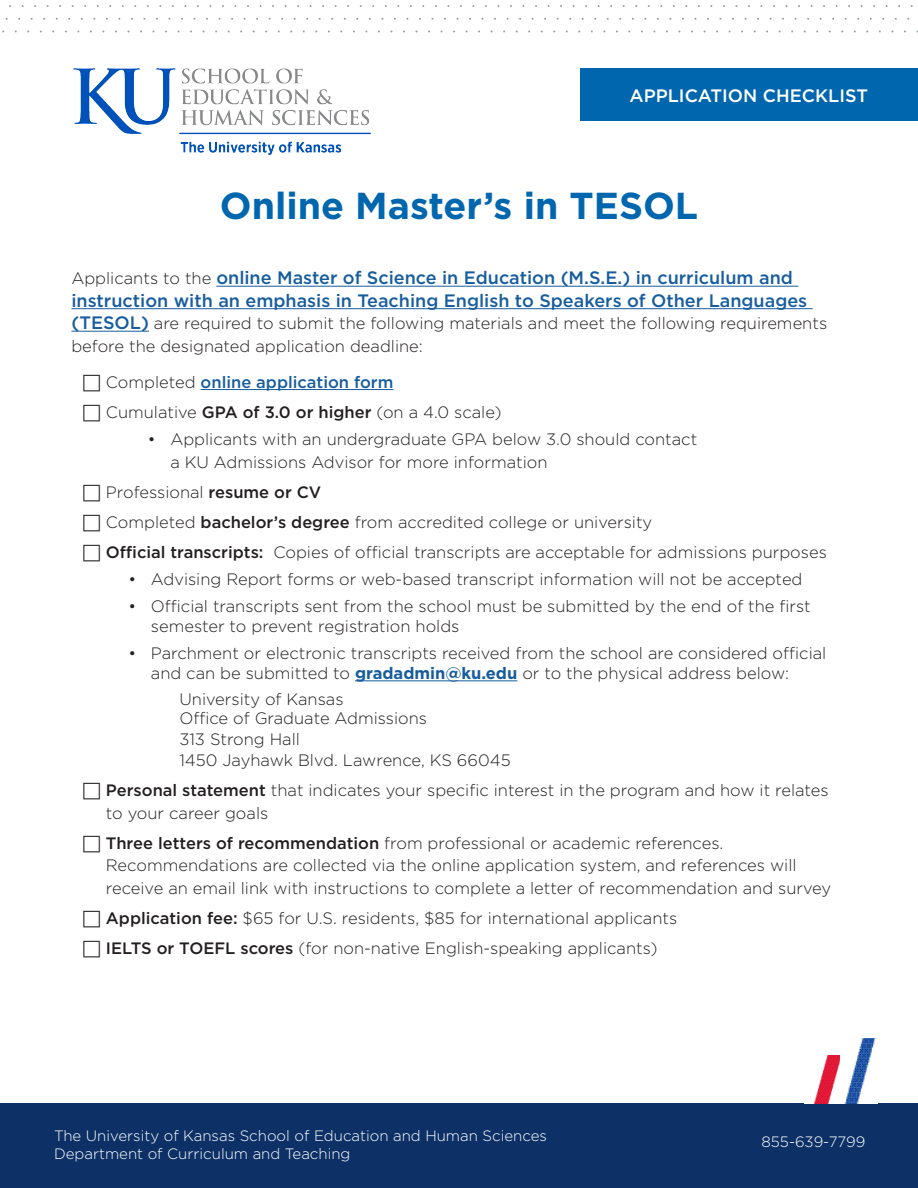
<style>
.page{position:relative;width:918px;height:1188px;background:#fff}
.page>*{position:absolute;margin:0;border:0;box-sizing:border-box;transform-origin:0 0}
.t1{font:700 37.5px "Gotham";color:#0067af}
.t2{font:500 18px/22.5px "Gotham";color:#175d9e}
.t3{font:500 18px "Gotham";color:#fff}
.t4{font:300 16.5px/22.5px "Gotham";color:#231f20}
.t5{font:500 16.5px "Gotham";color:#175d9e}
.t6{font:300 15px/18px "Gotham";color:#fff}
.s1{font-weight:300;font-size:16.5px;color:#231f20}
.s2{font-weight:500;font-size:18px;color:#175d9e}
.s3{font-weight:300;color:#231f20}
.s4{font-weight:500}
.s5{font-weight:700;color:#175d9e}
</style>
<div class="page">
<div style="left:580px;top:68px;width:338px;height:53px;background:#0067af"></div>
<div style="left:0;top:1103px;width:918px;height:85px;background:#0d3166"></div>
<svg style="left:5px;top:5px;width:620px;height:15px"></svg>
<svg style="left:631px;top:5px;width:282px;height:15px"></svg>
<img style="left:814px;top:1055px;width:26px;height:48px">
<img style="left:844px;top:1038px;width:32px;height:65px">
<img style="left:74px;top:68px;width:296px;height:86px">
<hr style="left:216px;top:286px;width:582px;height:1px;background:#175d9e">
<hr style="left:71px;top:308px;width:742px;height:1px;background:#175d9e">
<hr style="left:71px;top:331px;width:78px;height:1px;background:#175d9e">
<hr style="left:201px;top:389px;width:192px;height:1px;background:#175d9e">
<hr style="left:355px;top:680px;width:162px;height:1px;background:#175d9e">
<p class="t3" style="left:630px;top:84px;width:240px">APPLICATION CHECKLIST</p>
<p class="t1" style="left:220px;top:181px;width:480px">Online Master’s in TESOL</p>
<p class="t2" style="left:71px;top:267px;width:737px"><span class="s1">Applicants to the</span> online Master of Science in Education (M.S.E.) in curriculum and instruction with an emphasis in Teaching English to Speakers of Other Languages</p>
<p class="t4" style="left:71px;top:312px;width:757px"><span class="s2">(TESOL)</span> are required to submit the following materials and meet the following requirements before the designated application deadline:</p>
<p class="t5" style="left:106px;top:371px;width:289px"><span class="s3">Completed</span> online application form</p>
<p class="t4" style="left:106px;top:400px;width:397px">Cumulative <span class="s4">GPA of 3.0 or higher</span> (on a 4.0 scale)</p>
<p class="t4" style="left:170px;top:428px;width:528px;text-indent:-22px">• Applicants with an undergraduate GPA below 3.0 should contact a KU Admissions Advisor for more information</p>
<p class="t4" style="left:106px;top:480px;width:217px">Professional <span class="s4">resume or CV</span></p>
<p class="t4" style="left:106px;top:510px;width:548px">Completed <span class="s4">bachelor’s degree</span> from accredited college or university</p>
<p class="t4" style="left:106px;top:540px;width:723px"><span class="s4">Official transcripts:</span> Copies of official transcripts are acceptable for admissions purposes</p>
<p class="t4" style="left:128px;top:567px;width:676px">• Advising Report forms or web-based transcript information will not be accepted</p>
<p class="t4" style="left:151px;top:596px;width:661px;line-height:19.8px;text-indent:-22px">• Official transcripts sent from the school must be submitted by the end of the first semester to prevent registration holds</p>
<p class="t4" style="left:151px;top:643px;width:677px;line-height:19.8px;text-indent:-22px">• Parchment or electronic transcripts received from the school are considered official and can be submitted to <span class="s5">gradadmin@ku.edu</span> or to the physical address below:</p>
<p class="t4" style="left:179px;top:688px;width:333px;line-height:20.5px">University of Kansas<br>Office of Graduate Admissions<br>313 Strong Hall<br>1450 Jayhawk Blvd. Lawrence, KS 66045</p>
<p class="t4" style="left:106px;top:779px;width:724px"><span class="s4">Personal statement</span> that indicates your specific interest in the program and how it relates to your career goals</p>
<p class="t4" style="left:106px;top:831px;width:727px"><span class="s4">Three letters of recommendation</span> from professional or academic references.<br>Recommendations are collected via the online application system, and references will receive an email link with instructions to complete a letter of recommendation and survey</p>
<p class="t4" style="left:106px;top:906px;width:573px"><span class="s4">Application fee:</span> $65 for U.S. residents, $85 for international applicants</p>
<p class="t4" style="left:106px;top:936px;width:553px"><span class="s4">IELTS or TOEFL scores</span> (for non-native English-speaking applicants)</p>
<p class="t6" style="left:54px;top:1127px;width:494px">The University of Kansas School of Education and Human Sciences<br>Department of Curriculum and Teaching</p>
<p class="t6" style="left:761px;top:1133px;width:106px">855-639-7799</p>
</div>
